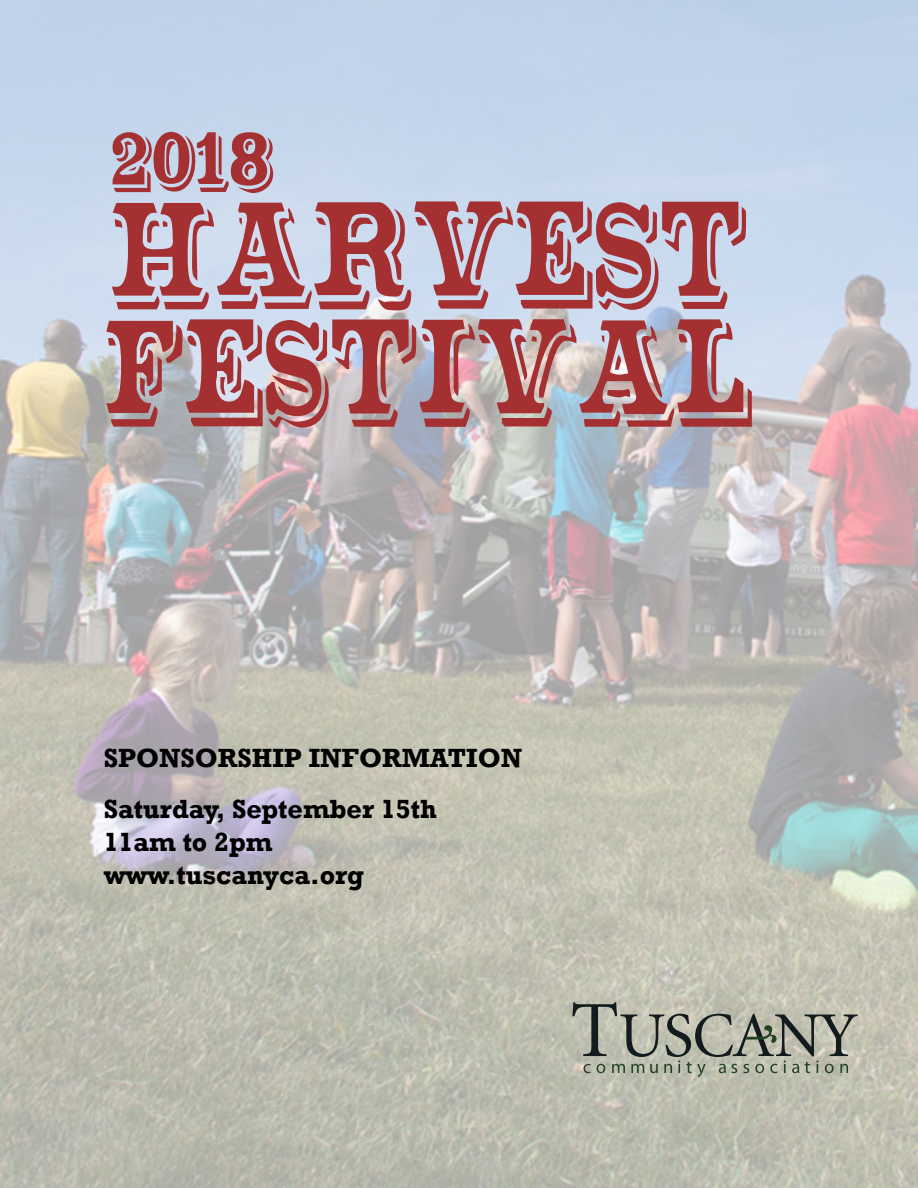
<style>
.page{position:relative;width:918px;height:1188px;background:#fff}
.page>*{position:absolute;margin:0;border:0;box-sizing:border-box;transform-origin:0 0}
.t1{font:134.4px/117.8px "Shadowed Serif";letter-spacing:-.01em;color:#a43032;scale:.7 1}
.t2{font:76.35px "Shadowed Serif";color:#a43032;scale:.82 1}
.t3{font:700 27px/33px "Rockwell";color:#000}
</style>
<div class="page">
<img style="left:0;top:0;width:918px;height:1188px">
<svg style="left:572px;top:1002px;width:286px;height:75px;background:#a3a597"></svg>
<h2 class="t2" style="left:111px;top:132px;width:200px">2018</h2>
<h1 class="t1" style="left:105px;top:206px;width:929px">HARVEST<br>FESTIVAL</h1>
<p class="t3" style="left:104px;top:742px;width:420px">SPONSORSHIP INFORMATION</p>
<p class="t3" style="left:104px;top:792px;width:335px">Saturday, September 15th<br>11am to 2pm www.tuscanyca.org</p>
</div>
